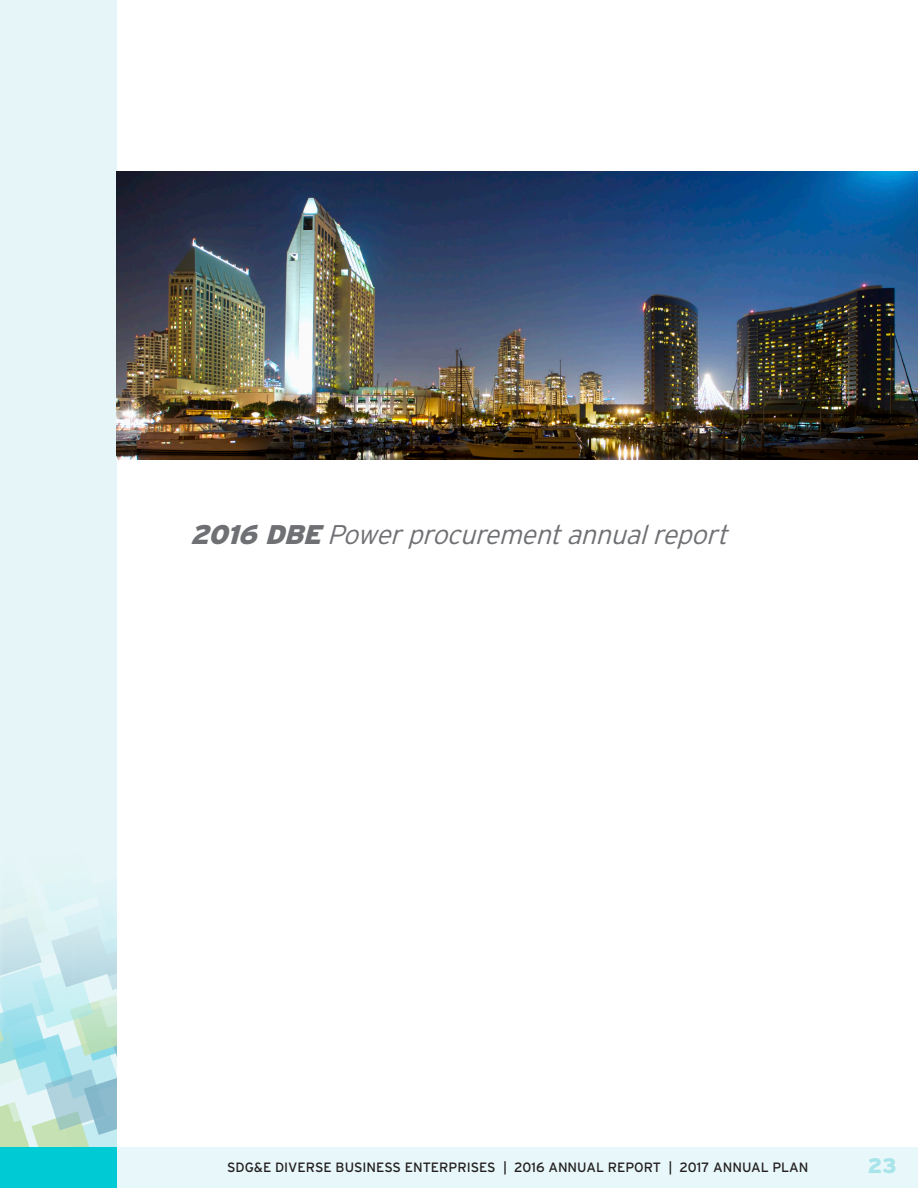
<style>
.page{position:relative;width:918px;height:1188px;background:#fff}
.page>*{position:absolute;margin:0;border:0;box-sizing:border-box;transform-origin:0 0}
.body{font:italic 300 27px "Interstate";color:#6f7073}
.t1{font:900 21px "Interstate";color:#a7e5ea}
.t2{font:13.5px "Interstate";color:#231f20}
.s1{font-weight:900}
</style>
<div class="page">
<div style="left:0;top:0;width:117px;height:827px;background:#e6f6f8"></div>
<svg style="left:0;top:827px;width:117px;height:321px;background:#c9e8e9"></svg>
<div style="left:117px;top:1148px;width:801px;height:40px;background:#e8f7f9"></div>
<div style="left:0;top:1148px;width:117px;height:40px;background:#00cad4"></div>
<img style="left:117px;top:171px;width:801px;height:288px">
<p class="body" style="left:190px;top:519px;width:546px"><span class="s1">2016 DBE</span> Powerprocurementannualreport</p>
<p class="t2" style="left:227px;top:1159px;width:583px">SDG&amp;E DIVERSE BUSINESS ENTERPRISES | 2016 ANNUAL REPORT | 2017 ANNUAL PLAN</p>
<p class="t1" style="left:868px;top:1153px;width:30px">23</p>
</div>
